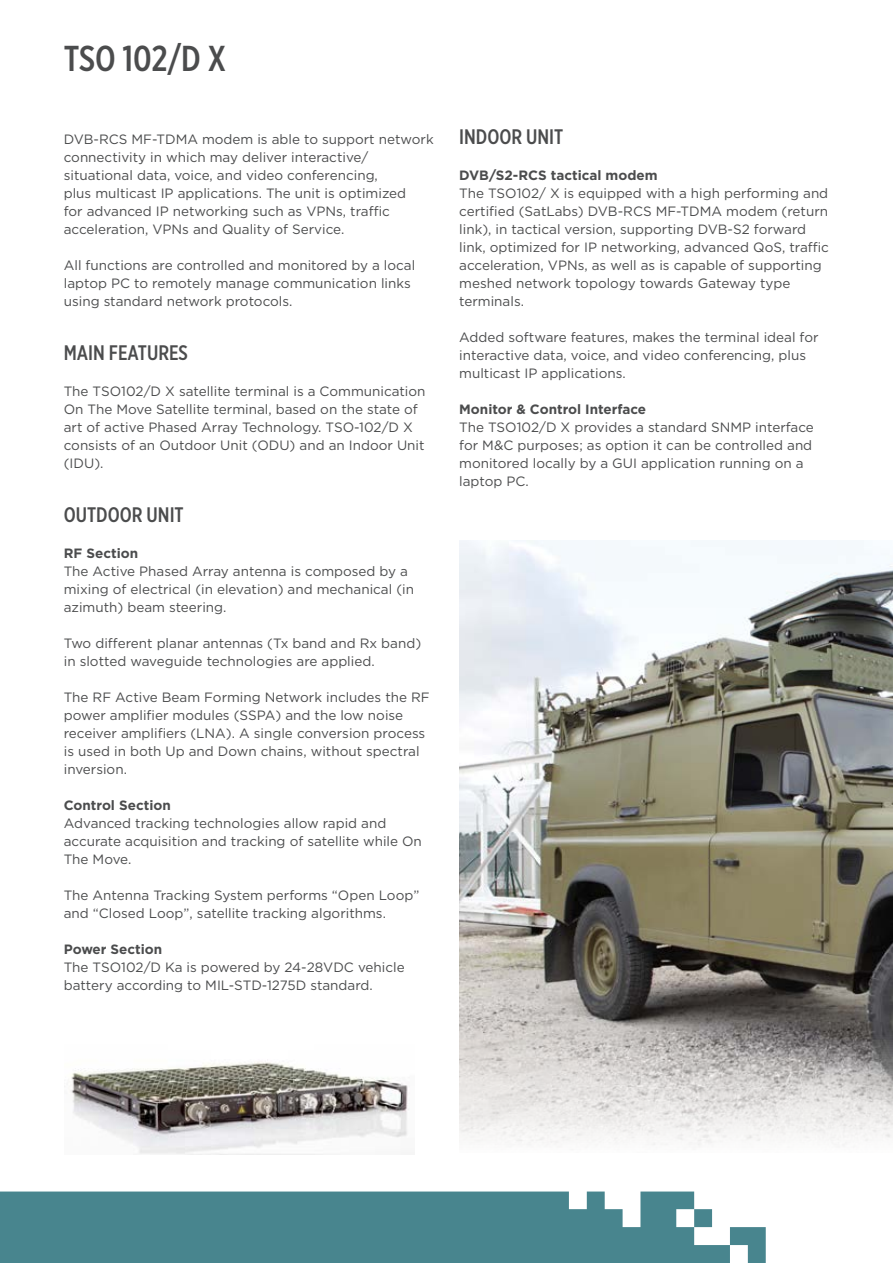
<style>
.page{position:relative;width:893px;height:1263px;background:#fff}
.page>*{position:absolute;margin:0;border:0;box-sizing:border-box;transform-origin:0 0}
.Title_1_-_24_26{font:500 36px "Gotham X Narrow";letter-spacing:-.005em;color:#4b4c4d}
.Title_2_-_14_18{font:500 21px "Gotham X Narrow";color:#4b4c4d}
.Text_-_9_12{font:13.5px/18px "Gotham";color:#4b4c4d}
.Title_3_-_9_12{font:700 13.5px "Gotham";color:#4b4c4d}
</style>
<div class="page">
<svg style="left:0;top:1191px;width:766px;height:72px;background:#599098"></svg>
<img style="left:459px;top:540px;width:434px;height:606px">
<img style="left:64px;top:1062px;width:345px;height:92px">
<p class="Title_1_-_24_26" style="left:64px;top:37px;width:164px">TSO 102/D X</p>
<p class="Text_-_9_12" style="left:64px;top:130px;width:371px">DVB-RCS MF-TDMA modem is able to support network</p>
<p class="Text_-_9_12" style="left:64px;top:148px;width:344px">connectivity in which may deliver interactive/ situational data, voice, and video conferencing, plus multicast IP applications. The unit is optimized for advanced IP networking such as VPNs, traffic acceleration, VPNs and Quality of Service.</p>
<p class="Text_-_9_12" style="left:64px;top:256px;width:353px">All functions are controlled and monitored by a local laptop PC to remotely manage communication links using standard network protocols.</p>
<p class="Title_2_-_14_18" style="left:64px;top:340px;width:126px">MAIN FEATURES</p>
<p class="Text_-_9_12" style="left:64px;top:382px;width:363px">The TSO102/D X satellite terminal is a Communication On The Move Satellite terminal, based on the state of art of active Phased Array Technology. TSO-102/D X consists of an Outdoor Unit (ODU) and an Indoor Unit (IDU).</p>
<p class="Title_2_-_14_18" style="left:64px;top:502px;width:122px">OUTDOOR UNIT</p>
<p class="Title_3_-_9_12" style="left:64px;top:544px;width:76px">RF Section</p>
<p class="Text_-_9_12" style="left:64px;top:562px;width:352px">The Active Phased Array antenna is composed by a mixing of electrical (in elevation) and mechanical (in azimuth) beam steering.</p>
<p class="Text_-_9_12" style="left:64px;top:634px;width:359px">Two different planar antennas (Tx band and Rx band) in slotted waveguide technologies are applied.</p>
<p class="Text_-_9_12" style="left:64px;top:688px;width:367px">The RF Active Beam Forming Network includes the RF</p>
<p class="Text_-_9_12" style="left:64px;top:706px;width:363px">power amplifier modules (SSPA) and the low noise receiver amplifiers (LNA). A single conversion process is used in both Up and Down chains, without spectral inversion.</p>
<p class="Title_3_-_9_12" style="left:64px;top:796px;width:109px">Control Section</p>
<p class="Text_-_9_12" style="left:64px;top:814px;width:360px">Advanced tracking technologies allow rapid and accurate acquisition and tracking of satellite while On<br>The Move.</p>
<p class="Text_-_9_12" style="left:64px;top:886px;width:357px">The Antenna Tracking System performs “Open Loop” and “Closed Loop”, satellite tracking algorithms.</p>
<p class="Title_3_-_9_12" style="left:64px;top:940px;width:100px">Power Section</p>
<p class="Text_-_9_12" style="left:64px;top:958px;width:342px">The TSO102/D Ka is powered by 24-28VDC vehicle battery according to MIL-STD-1275D standard.</p>
<p class="Title_2_-_14_18" style="left:459px;top:124px;width:106px">INDOOR UNIT</p>
<p class="Title_3_-_9_12" style="left:459px;top:166px;width:200px">DVB/S2-RCS tactical modem</p>
<p class="Text_-_9_12" style="left:459px;top:184px;width:371px">The TSO102/ X is equipped with a high performing and certified (SatLabs) DVB-RCS MF-TDMA modem (return link), in tactical version, supporting DVB-S2 forward link, optimized for IP networking, advanced QoS, traffic acceleration, VPNs, as well as is capable of supporting meshed network topology towards Gateway type terminals.</p>
<p class="Text_-_9_12" style="left:459px;top:328px;width:361px">Added software features, makes the terminal ideal for interactive data, voice, and video conferencing, plus multicast IP applications.</p>
<p class="Title_3_-_9_12" style="left:459px;top:400px;width:188px">Monitor &amp; Control Interface</p>
<p class="Text_-_9_12" style="left:459px;top:418px;width:356px">The TSO102/D X provides a standard SNMP interface for M&amp;C purposes; as option it can be controlled and monitored locally by a GUI application running on a laptop PC.</p>
</div>
